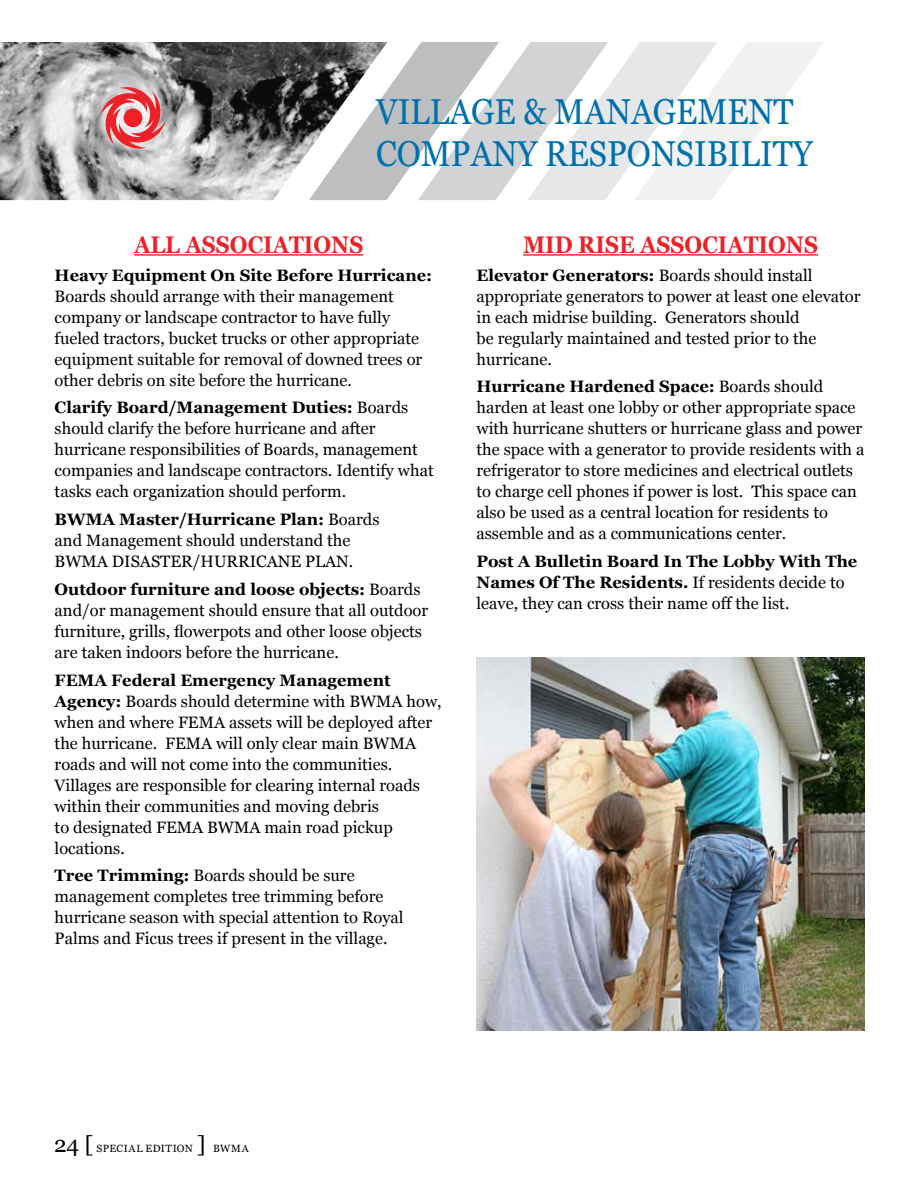
<style>
.page{position:relative;width:918px;height:1188px;background:#fff}
.page>*{position:absolute;margin:0;border:0;box-sizing:border-box;transform-origin:0 0}
.t1{font:36px/42px "Georgia";color:#0070ad;scale:.9 1}
.t2{font:700 24px "Georgia";color:#ed2127;scale:.9 1}
.t3{font:16.5px/21px "Georgia";color:#000}
.t4{font:700 16.5px "Georgia";color:#000}
.t5{font:10.5px "Georgia";letter-spacing:.04em;color:#000}
.s1{font-weight:700}
.s2{font-size:22.5px}
</style>
<div class="page">
<img style="left:0;top:42px;width:309px;height:158px">
<svg style="left:309px;top:42px;width:515px;height:158px"></svg>
<svg style="left:100px;top:87px;width:66px;height:63px;background:#da8386"></svg>
<hr style="left:134px;top:254px;width:229px;height:2px;background:#ed2127">
<hr style="left:523px;top:254px;width:295px;height:2px;background:#ed2127">
<img style="left:477px;top:658px;width:388px;height:373px">
<h1 class="t1" style="left:376px;top:89px;width:487px">VILLAGE &amp; MANAGEMENT<br>COMPANY RESPONSIBILITY</h1>
<h2 class="t2" style="left:134px;top:226px;width:256px">ALL ASSOCIATIONS</h2>
<p class="t4" style="left:55px;top:262px;width:379px">Heavy Equipment On Site Before Hurricane:</p>
<p class="t3" style="left:55px;top:285px;width:369px">Boards should arrange with their management company or landscape contractor to have fully fueled tractors, bucket trucks or other appropriate equipment suitable for removal of downed trees or other debris on site before the hurricane.</p>
<p class="t3" style="left:55px;top:396px;width:381px"><span class="s1">Clarify Board/Management Duties:</span> Boards should clarify the before hurricane and after hurricane responsibilities of Boards, management companies and landscape contractors. Identify what tasks each organization should perform.</p>
<p class="t3" style="left:55px;top:508px;width:326px"><span class="s1">BWMA Master/Hurricane Plan:</span> Boards and Management should understand the<br>BWMA DISASTER/HURRICANE PLAN.</p>
<p class="t3" style="left:55px;top:578px;width:375px"><span class="s1">Outdoor furniture and loose objects:</span> Boards and/or management should ensure that all outdoor furniture, grills, flowerpots and other loose objects are taken indoors before the hurricane.</p>
<p class="t3" style="left:55px;top:669px;width:389px"><span class="s1">FEMA Federal Emergency Management Agency:</span> Boards should determine with BWMA how, when and where FEMA assets will be deployed after the hurricane. FEMA will only clear main BWMA roads and will not come into the communities.<br>Villages are responsible for clearing internal roads within their communities and moving debris<br>to designated FEMA BWMA main road pickup locations.</p>
<p class="t3" style="left:55px;top:865px;width:351px"><span class="s1">Tree Trimming:</span> Boards should be sure management completes tree trimming before hurricane season with special attention to Royal Palms and Ficus trees if present in the village.</p>
<h2 class="t2" style="left:523px;top:226px;width:329px">MID RISE ASSOCIATIONS</h2>
<p class="t3" style="left:477px;top:264px;width:386px"><span class="s1">Elevator Generators:</span> Boards should install appropriate generators to power at least one elevator in each midrise building. Generators should<br>be regularly maintained and tested prior to the hurricane.</p>
<p class="t3" style="left:477px;top:375px;width:389px"><span class="s1">Hurricane Hardened Space:</span> Boards should harden at least one lobby or other appropriate space with hurricane shutters or hurricane glass and power the space with a generator to provide residents with a refrigerator to store medicines and electrical outlets to charge cell phones if power is lost. This space can also be used as a central location for residents to assemble and as a communications center.</p>
<p class="t3" style="left:477px;top:550px;width:382px"><span class="s1">Post A Bulletin Board In The Lobby With The<br>Names Of The Residents.</span> If residents decide to leave, they can cross their name off the list.</p>
<p class="t5" style="left:54px;top:1140px;width:196px"><span class="s2">24 [</span> SPECIAL EDITION <span class="s2">]</span> BWMA</p>
</div>
